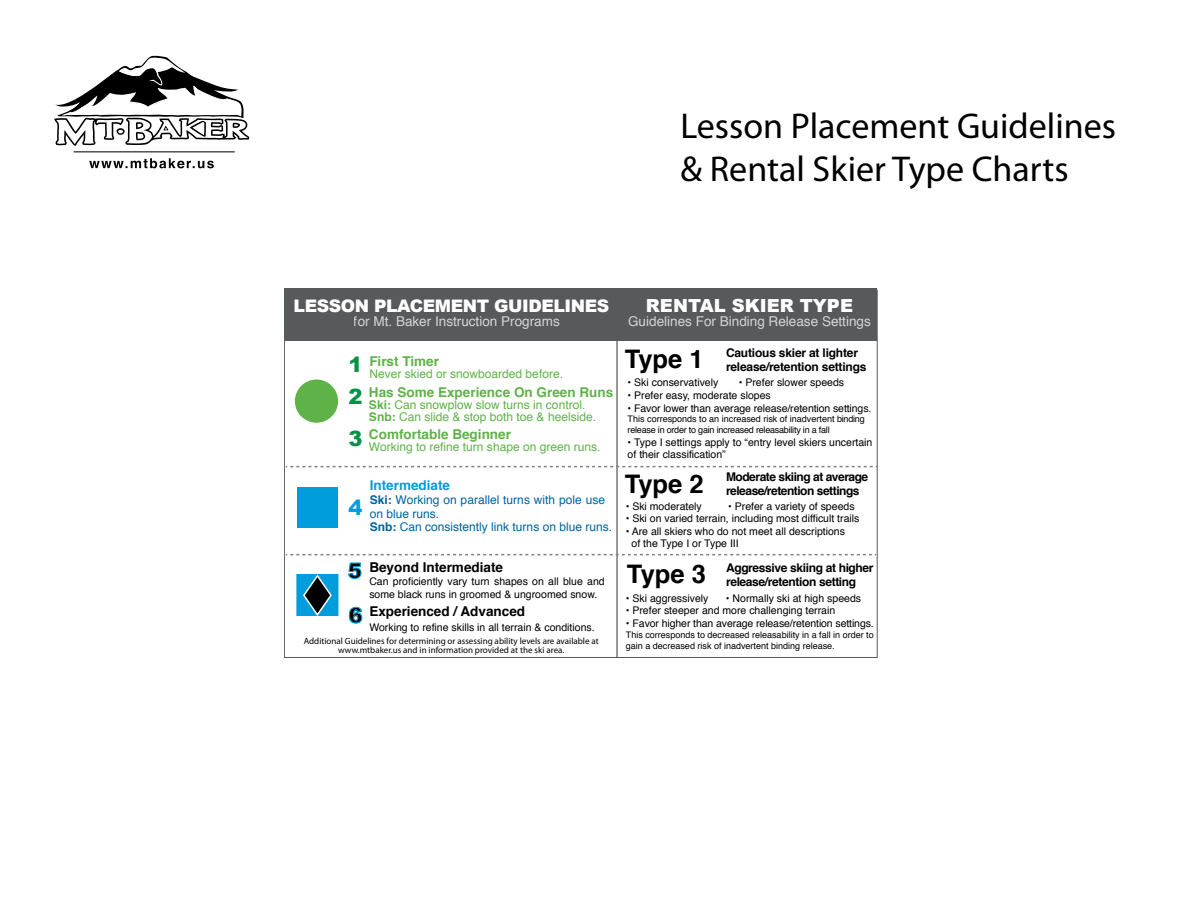
<style>
.page{position:relative;width:1188px;height:918px;background:#fff}
.page>*{position:absolute;margin:0;border:0;box-sizing:border-box;transform-origin:0 0}
.t1{font:36px/43.2px "Myriad Pro";color:#000}
.t2{font:700 25.5px "Helvetica";color:#000}
.t3{font:900 21px/31.8px "Arial";color:#009444}
.t4{font:900 21px/44.4px "Arial";color:#000}
.t5{font:900 21px "Arial";color:#009ddc}
.t6{font:900 18px "Arial";color:#fff}
.t7{font:900 17.25px "Arial";letter-spacing:-.025em;color:#fff}
.t8{font:13.5px "Helvetica";color:#fff}
.t9{font:700 13.5px "Helvetica";color:#5fb248}
.t10{font:700 13.5px "Helvetica";color:#000}
.t11{font:700 13.5px "Helvetica";color:#009ddc}
.t12{font:700 12px/14.4px "Helvetica";letter-spacing:-.03em;color:#000}
.t13{font:12px/12px "Helvetica";color:#5fb248}
.t14{font:12px/13.5px "Helvetica";color:#00649d}
.t15{font:10.5px/12.6px "Helvetica";color:#000}
.t16{font:9px/9px "Myriad Pro";color:#000;text-align:center}
.t17{font:9px/10.8px "Helvetica";color:#000}
.t18{font:9px/10.8px "Helvetica";letter-spacing:-.025em;color:#000}
.s1{font-weight:700}
</style>
<div class="page">
<svg style="left:54px;top:55px;width:195px;height:91px"></svg>
<hr style="left:74px;top:151px;width:161px;height:1px;background:#000">
<svg style="left:89px;top:158px;width:125px;height:10px"></svg>
<div style="left:284px;top:288px;width:593px;height:53px;background:#58595b"></div>
<svg style="left:348px;top:562px;width:14px;height:17px"></svg>
<svg style="left:349px;top:606px;width:14px;height:18px"></svg>
<div style="left:297px;top:487px;width:41px;height:41px;background:#009ddc"></div>
<div style="left:296px;top:380px;width:41px;height:42px;background:#5fb248;border-radius:50%"></div>
<div style="left:295px;top:380px;width:43px;height:43px;border:2px solid #5fb248;border-radius:50%"></div>
<div style="left:297px;top:575px;width:41px;height:40px;background:#009ddc"></div>
<div style="left:296px;top:574px;width:42px;height:42px;border:2px solid #009ddc"></div>
<svg style="left:302px;top:574px;width:31px;height:42px"></svg>
<svg style="left:286px;top:554px;width:590px;height:1px"></svg>
<svg style="left:286px;top:466px;width:591px;height:1px"></svg>
<h1 class="t1" style="left:680px;top:103px;width:437px">Lesson Placement Guidelines &amp; Rental Skier Type Charts</h1>
<h3 class="t7" style="left:294px;top:293px;width:317px">LESSON PLACEMENT GUIDELINES</h3>
<p class="t8" style="left:354px;top:311px;width:207px">for Mt. Baker Instruction Programs</p>
<h3 class="t3" style="left:349px;top:348px;width:16px">1<br>2</h3>
<h3 class="t3" style="left:349px;top:421px;width:16px">3</h3>
<p class="t9" style="left:369px;top:351px;width:71px">First Timer</p>
<p class="t13" style="left:369px;top:368px;width:195px">Never skied or snowboarded before.</p>
<p class="t9" style="left:369px;top:381px;width:246px">Has Some Experience On Green Runs</p>
<p class="t13" style="left:369px;top:399px;width:229px"><span class="s1">Ski:</span> Can snowplow slow turns in control.<br><span class="s1">Snb:</span> Can slide &amp; stop both toe &amp; heelside.</p>
<p class="t9" style="left:369px;top:423px;width:143px">Comfortable Beginner</p>
<p class="t13" style="left:369px;top:441px;width:233px">Working to refine turn shape on green runs.</p>
<p class="t11" style="left:370px;top:474px;width:82px">Intermediate</p>
<p class="t14" style="left:370px;top:493px;width:244px"><span class="s1">Ski:</span> Working on parallel turns with pole use on blue runs.<br><span class="s1">Snb:</span> Can consistently link turns on blue runs.</p>
<p class="t10" style="left:369px;top:557px;width:135px">Beyond Intermediate</p>
<p class="t15" style="left:369px;top:575px;width:237px">Can proficiently vary turn shapes on all blue and some black runs in groomed &amp; ungroomed snow.</p>
<p class="t10" style="left:369px;top:601px;width:157px">Experienced / Advanced</p>
<p class="t15" style="left:369px;top:622px;width:227px">Working to refine skills in all terrain &amp; conditions.</p>
<h3 class="t5" style="left:349px;top:492px;width:16px">4</h3>
<h3 class="t4" style="left:348px;top:548px;width:16px">5<br>6</h3>
<p class="t16" style="left:304px;top:637px;width:297px">Additional Guidelines for determining or assessing ability levels are available at www.mtbaker.us and in information provided at the ski area.</p>
<h3 class="t6" style="left:646px;top:293px;width:209px">RENTAL SKIER TYPE</h3>
<p class="t8" style="left:628px;top:311px;width:244px">Guidelines For Binding Release Settings</p>
<h2 class="t2" style="left:625px;top:339px;width:81px">Type 1</h2>
<p class="t12" style="left:726px;top:345px;width:142px">Cautious skier at lighter release/retention settings</p>
<p class="t15" style="left:628px;top:377px;width:92px">• Ski conservatively</p>
<p class="t15" style="left:739px;top:377px;width:107px">• Prefer slower speeds</p>
<p class="t15" style="left:628px;top:389px;width:145px">• Prefer easy, moderate slopes</p>
<p class="t15" style="left:628px;top:402px;width:245px">• Favor lower than average release/retention settings.</p>
<p class="t18" style="left:628px;top:414px;width:239px">This corresponds to an increased risk of inadvertent binding release in order to gain increased releasability in a fall</p>
<p class="t15" style="left:628px;top:436px;width:246px">• Type I settings apply to “entry level skiers uncertain of their classification”</p>
<h2 class="t2" style="left:625px;top:463px;width:81px">Type 2</h2>
<p class="t12" style="left:726px;top:470px;width:144px">Moderate skiing at average release/retention settings</p>
<p class="t15" style="left:626px;top:500px;width:78px">• Ski moderately</p>
<p class="t15" style="left:728px;top:500px;width:128px">• Prefer a variety of speeds</p>
<p class="t15" style="left:626px;top:512px;width:235px">• Ski on varied terrain, including most difficult trails</p>
<p class="t15" style="left:632px;top:525px;width:215px;text-indent:-6px">• Are all skiers who do not meet all descriptions of the Type I or Type III</p>
<p class="t12" style="left:726px;top:560px;width:149px">Aggressive skiing at higher release/retention setting</p>
<h2 class="t2" style="left:627px;top:554px;width:81px">Type 3</h2>
<p class="t15" style="left:626px;top:592px;width:84px">• Ski aggressively</p>
<p class="t15" style="left:726px;top:592px;width:137px">• Normally ski at high speeds</p>
<p class="t15" style="left:626px;top:605px;width:211px">• Prefer steeper and more challenging terrain</p>
<p class="t15" style="left:626px;top:617px;width:249px">• Favor higher than average release/retention settings.</p>
<p class="t17" style="left:626px;top:630px;width:249px">This corresponds to decreased releasability in a fall in order to gain a decreased risk of inadvertent binding release.</p>
</div>
